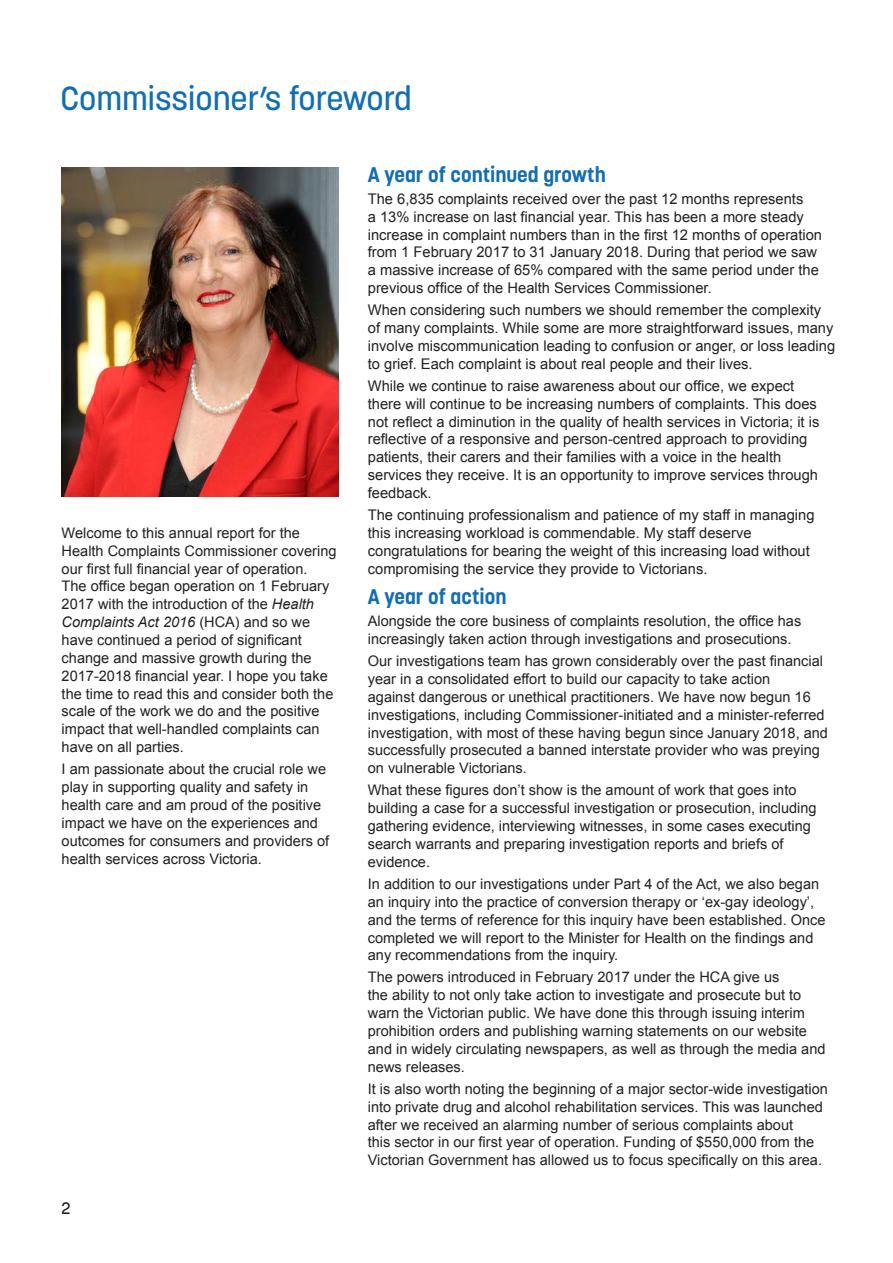
<style>
.page{position:relative;width:893px;height:1263px;background:#fff}
.page>*{position:absolute;margin:0;border:0;box-sizing:border-box;transform-origin:0 0}
.SECTION_HEAD__C{font:500 33px "Korolev";color:#0f6eb8}
.Head_1__C{font:700 21px "Korolev";color:#0f6eb8}
.t1{font:500 16.5px "Korolev";color:#231f20}
.body_copy{font:14.7px/17.9px "Arial";color:#231f20}
.body_copy-2{font:14.55px/17.9px "Arial";color:#231f20}
.s1{font-style:italic}
</style>
<div class="page">
<img style="left:62px;top:167px;width:276px;height:329px">
<p class="SECTION_HEAD__C" style="left:60px;top:77px;width:353px">Commissioner’s foreword</p>
<p class="body_copy-2" style="left:62px;top:524px;width:276px">Welcome to this annual report for the Health Complaints Commissioner covering our first full financial year of operation.<br>The office began operation on 1 February 2017 with the introduction of the <span class="s1">Health Complaints Act 2016</span> (HCA) and so we have continued a period of significant change and massive growth during the 2017-2018 financial year. I hope you take the time to read this and consider both the scale of the work we do and the positive impact that well-handled complaints can have on all parties.</p>
<p class="body_copy-2" style="left:62px;top:760px;width:269px">I am passionate about the crucial role we play in supporting quality and safety in health care and am proud of the positive impact we have on the experiences and outcomes for consumers and providers of health services across Victoria.</p>
<p class="t1" style="left:62px;top:1197px;width:11px">2</p>
<p class="Head_1__C" style="left:368px;top:161px;width:239px">A year of continued growth</p>
<p class="body_copy" style="left:368px;top:190px;width:456px">The 6,835 complaints received over the past 12 months represents<br>a 13% increase on last financial year. This has been a more steady increase in complaint numbers than in the first 12 months of operation from 1 February 2017 to 31 January 2018. During that period we saw a massive increase of 65% compared with the same period under the previous office of the Health Services Commissioner.</p>
<p class="body_copy" style="left:368px;top:301px;width:469px">When considering such numbers we should remember the complexity of many complaints. While some are more straightforward issues, many involve miscommunication leading to confusion or anger, or loss leading to grief. Each complaint is about real people and their lives.</p>
<p class="body_copy" style="left:368px;top:377px;width:453px">While we continue to raise awareness about our office, we expect there will continue to be increasing numbers of complaints. This does not reflect a diminution in the quality of health services in Victoria; it is reflective of a responsive and person-centred approach to providing patients, their carers and their families with a voice in the health services they receive. It is an opportunity to improve services through feedback.</p>
<p class="body_copy" style="left:368px;top:506px;width:448px">The continuing professionalism and patience of my staff in managing this increasing workload is commendable. My staff deserve congratulations for bearing the weight of this increasing load without compromising the service they provide to Victorians.</p>
<p class="Head_1__C" style="left:368px;top:583px;width:140px">A year of action</p>
<p class="body_copy-2" style="left:368px;top:612px;width:435px">Alongside the core business of complaints resolution, the office has increasingly taken action through investigations and prosecutions.</p>
<p class="body_copy-2" style="left:368px;top:652px;width:462px">Our investigations team has grown considerably over the past financial year in a consolidated effort to build our capacity to take action<br>against dangerous or unethical practitioners. We have now begun 16 investigations, including Commissioner-initiated and a minister-referred investigation, with most of these having begun since January 2018, and successfully prosecuted a banned interstate provider who was preying on vulnerable Victorians.</p>
<p class="body_copy-2" style="left:368px;top:781px;width:450px">What these figures don’t show is the amount of work that goes into building a case for a successful investigation or prosecution, including gathering evidence, interviewing witnesses, in some cases executing search warrants and preparing investigation reports and briefs of evidence.</p>
<p class="body_copy-2" style="left:368px;top:875px;width:459px">In addition to our investigations under Part 4 of the Act, we also began an inquiry into the practice of conversion therapy or ‘ex-gay ideology’, and the terms of reference for this inquiry have been established. Once completed we will report to the Minister for Health on the findings and any recommendations from the inquiry.</p>
<p class="body_copy-2" style="left:368px;top:968px;width:459px">The powers introduced in February 2017 under the HCA give us<br>the ability to not only take action to investigate and prosecute but to warn the Victorian public. We have done this through issuing interim prohibition orders and publishing warning statements on our website and in widely circulating newspapers, as well as through the media and news releases.</p>
<p class="body_copy-2" style="left:368px;top:1080px;width:462px">It is also worth noting the beginning of a major sector-wide investigation into private drug and alcohol rehabilitation services. This was launched after we received an alarming number of serious complaints about<br>this sector in our first year of operation. Funding of $550,000 from the Victorian Government has allowed us to focus specifically on this area.</p>
</div>
